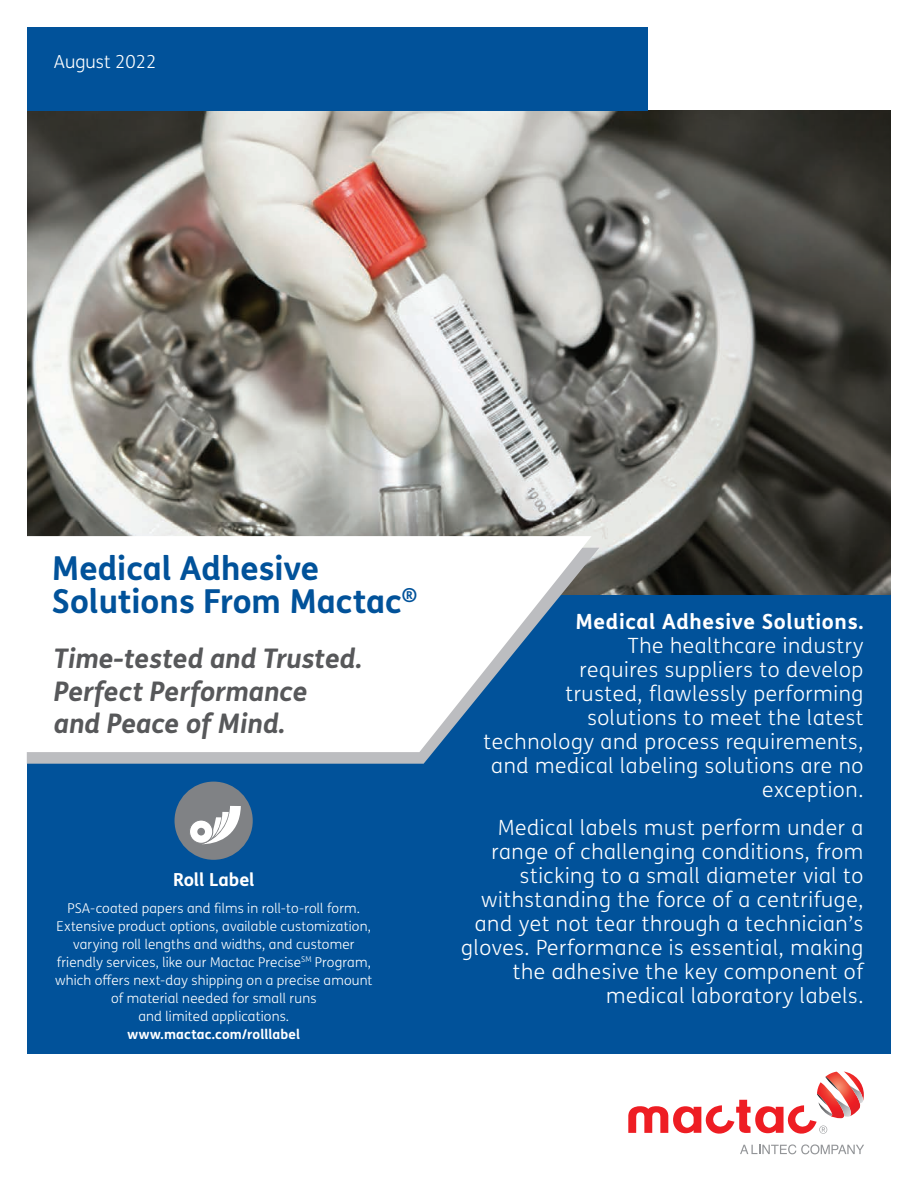
<style>
.page{position:relative;width:918px;height:1188px;background:#fff}
.page>*{position:absolute;margin:0;border:0;box-sizing:border-box;transform-origin:0 0}
.t1{font:700 33px/33px "FS Me Pro";color:#01529a}
.t2{font:italic 700 27px/32.4px "FS Me Pro";color:#57585a}
.t3{font:300 21px/24px "FS Me Pro";letter-spacing:.03em;color:#fff;text-align:right}
.t4{font:700 21px "FS Me Pro";letter-spacing:.03em;color:#fff}
.t5{font:300 18px "FS Me Pro";color:#fff}
.t6{font:700 18px "FS Me Pro";color:#fff}
.t7{font:300 13.5px/18px "FS Me Pro";letter-spacing:.01em;color:#fff;text-align:center}
.t8{font:700 13.5px "FS Me Pro";letter-spacing:.01em;color:#fff}
</style>
<div class="page">
<div style="left:27px;top:594px;width:864px;height:460px;background:#01529a"></div>
<img style="left:27px;top:110px;width:864px;height:484px">
<svg style="left:27px;top:548px;width:572px;height:216px;fill:#bcbdc0"></svg>
<div style="left:27px;top:27px;width:621px;height:83px;background:#01529a"></div>
<svg style="left:628px;top:1072px;width:236px;height:82px"></svg>
<svg style="left:27px;top:536px;width:565px;height:216px;fill:#fff"></svg>
<div style="left:175px;top:782px;width:78px;height:78px;background:#808285;border-radius:50%"></div>
<svg style="left:204px;top:806px;width:37px;height:38px"></svg>
<div style="left:190px;top:820px;width:23px;height:23px;background:#fff;border-radius:50%"></div>
<div style="left:189px;top:820px;width:24px;height:24px;border:1px solid #808285;border-radius:50%"></div>
<div style="left:197px;top:828px;width:8px;height:8px;background:#808285;border-radius:50%"></div>
<p class="t5" style="left:54px;top:49px;width:104px">August 2022</p>
<h1 class="t1" style="left:52px;top:550px;width:367px">Medical Adhesive<br>Solutions From Mactac<sup>®</sup></h1>
<p class="t2" style="left:54px;top:641px;width:310px">Time-tested and Trusted.<br>Perfect Performance<br>and Peace of Mind.</p>
<p class="t6" style="left:173px;top:866px;width:83px">Roll Label</p>
<p class="t7" style="left:55px;top:898px;width:319px">PSA-coated papers and films in roll-to-roll form.<br>Extensive product options, available customization, varying roll lengths and widths, and customer friendly services, like our Mactac Precise<sup>SM</sup> Program, which offers next-day shipping on a precise amount of material needed for small runs<br>and limited applications.</p>
<p class="t8" style="left:128px;top:1023px;width:174px">www.mactac.com/rolllabel</p>
<p class="t4" style="left:575px;top:606px;width:289px">Medical Adhesive Solutions.</p>
<p class="t3" style="left:484px;top:633px;width:381px">The healthcare industry<br>requires suppliers to develop<br>trusted, flawlessly performing solutions to meet the latest technology and process requirements, and medical labeling solutions are no exception.</p>
<p class="t3" style="left:461px;top:815px;width:404px">Medical labels must perform under a range of challenging conditions, from sticking to a small diameter vial to withstanding the force of a centrifuge, and yet not tear through a technician’s gloves. Performance is essential, making the adhesive the key component of medical laboratory labels.</p>
</div>
